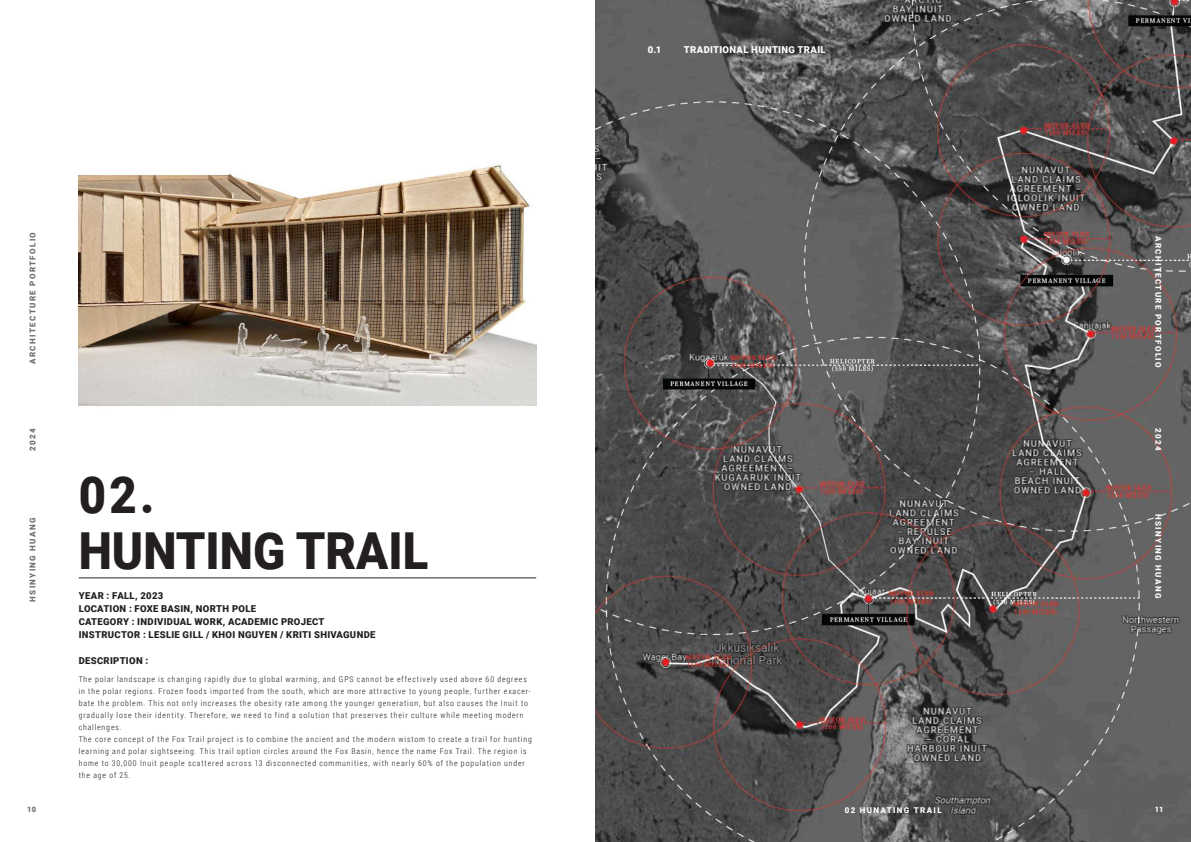
<style>
.page{position:relative;width:1191px;height:842px;background:#fff}
.page>*{position:absolute;margin:0;border:0;box-sizing:border-box;transform-origin:0 0}
.t1{font:900 51px/56px "Roboto";color:#231f20;scale:.93 1}
.t2{font:900 9.5px/13px "Roboto";letter-spacing:.035em;color:#231f20}
.t3{font:900 9.5px "Roboto";letter-spacing:.035em;color:#fff}
.t4{font:300 8px/12px "Roboto Condensed";letter-spacing:.11em;color:#231f20}
.t5{font:900 8px "Roboto";letter-spacing:.17em;color:#fff}
.t6{font:900 8px "Roboto";letter-spacing:.17em;color:#6c6d70}
.t7{font:900 7.5px "Roboto";color:#6c6d70}
.t8{font:900 7.5px "Roboto";color:#fff}
</style>
<div class="page">
<img style="left:595px;top:0;width:596px;height:842px">
<img style="left:79px;top:164px;width:457px;height:242px">
<hr style="left:79px;top:578px;width:457px;height:1px;background:#231f20">
<p class="t6" style="left:27px;top:364px;width:133px;rotate:-90deg">ARCHITECTURE PORTFOLIO</p>
<p class="t6" style="left:27px;top:451px;width:24px;rotate:-90deg">2024</p>
<p class="t6" style="left:27px;top:602px;width:85px;rotate:-90deg">HSINYING HUANG</p>
<p class="t7" style="left:27px;top:804px;width:10px">10</p>
<h1 class="t1" style="left:79px;top:465px;width:377px">02.<br>HUNTING TRAIL</h1>
<p class="t2" style="left:79px;top:589px;width:298px">YEAR : FALL, 2023<br>LOCATION : FOXE BASIN, NORTH POLE<br>CATEGORY : INDIVIDUAL WORK, ACADEMIC PROJECT INSTRUCTOR : LESLIE GILL / KHOI NGUYEN / KRITI SHIVAGUNDE</p>
<p class="t2" style="left:79px;top:654px;width:71px">DESCRIPTION :</p>
<p class="t4" style="left:79px;top:673px;width:454px">The polar landscape is changing rapidly due to global warming, and GPS cannot be effectively used above 60 degrees in the polar regions. Frozen foods imported from the south, which are more attractive to young people, further exacer&shy;bate the problem. This not only increases the obesity rate among the younger generation, but also causes the Inuit to gradually lose their identity. Therefore, we need to find a solution that preserves their culture while meeting modern challenges.<br>The core concept of the Fox Trail project is to combine the ancient and the modern wistom to create a trail for hunting learning and polar sightseeing. This trail option circles around the Fox Basin, hence the name Fox Trail. The region is home to 30,000 Inuit people scattered across 13 disconnected communities, with nearly 60% of the population under the age of 25.</p>
<p class="t3" style="left:648px;top:43px;width:15px">0.1</p>
<p class="t3" style="left:684px;top:43px;width:143px">TRADITIONAL HUNTING TRAIL</p>
<p class="t5" style="left:844px;top:804px;width:98px">02 HUNATING TRAIL</p>
<p class="t5" style="left:1164px;top:236px;width:133px;rotate:90deg">ARCHITECTURE PORTFOLIO</p>
<p class="t5" style="left:1164px;top:428px;width:24px;rotate:90deg">2024</p>
<p class="t5" style="left:1164px;top:514px;width:85px;rotate:90deg">HSINYING HUANG</p>
<p class="t8" style="left:1155px;top:804px;width:10px">11</p>
</div>
